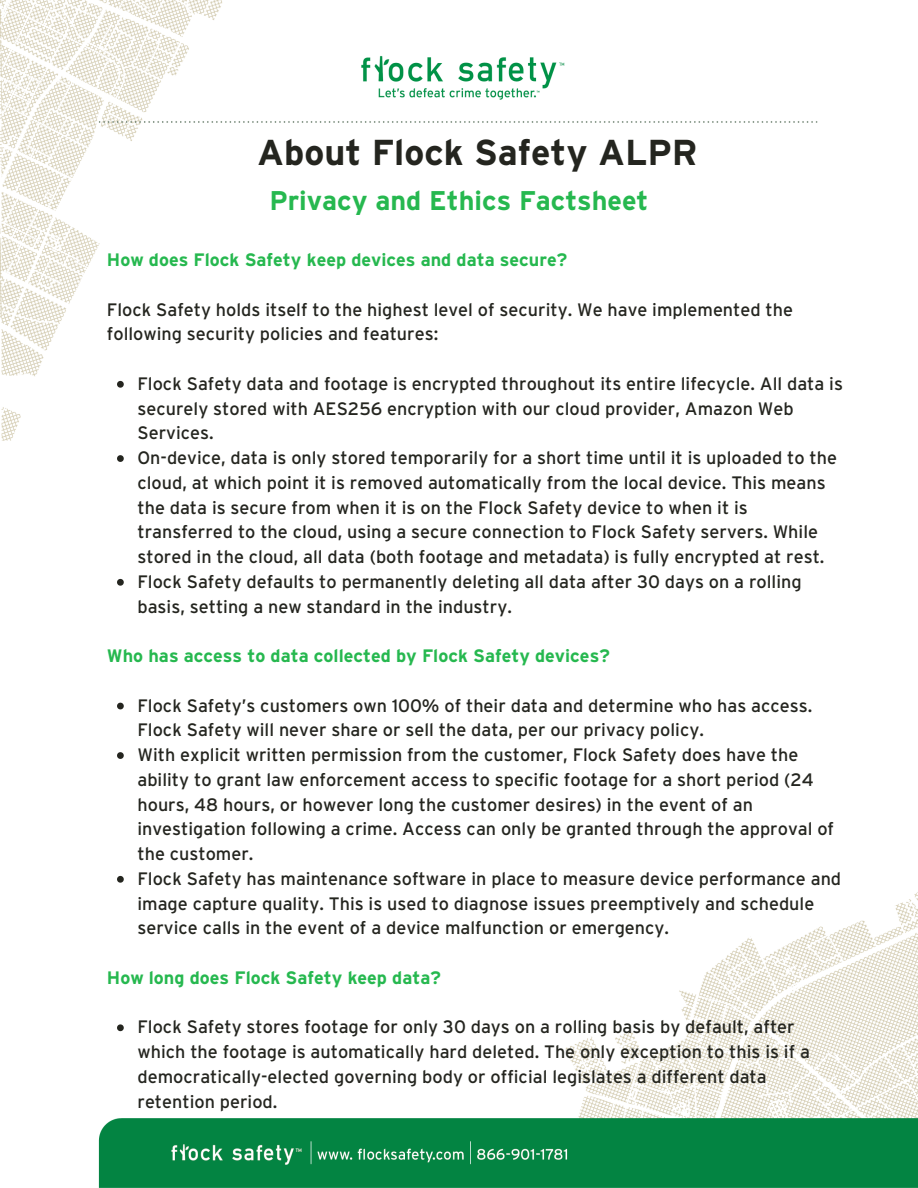
<style>
.page{position:relative;width:918px;height:1188px;background:#fff}
.page>*{position:absolute;margin:0;border:0;box-sizing:border-box;transform-origin:0 0}
.t1{font:700 36px "Interstate";color:#24251f}
.t2{font:700 27px "Interstate";color:#26b84f}
.t3{font:18px/24.8px "Interstate";color:#24251f}
.t4{font:700 18px "Interstate";color:#26b84f}
</style>
<div class="page">
<img style="left:0;top:0;width:918px;height:1188px">
<svg style="left:117px;top:381px;width:7px;height:7px"></svg>
<svg style="left:117px;top:455px;width:7px;height:7px"></svg>
<svg style="left:117px;top:579px;width:7px;height:7px"></svg>
<svg style="left:117px;top:703px;width:7px;height:6px"></svg>
<svg style="left:117px;top:752px;width:7px;height:7px"></svg>
<svg style="left:117px;top:876px;width:7px;height:7px"></svg>
<svg style="left:117px;top:1024px;width:7px;height:7px"></svg>
<p class="t1" style="left:257px;top:126px;width:442px">About Flock Safety ALPR</p>
<p class="t2" style="left:269px;top:181px;width:381px">Privacy and Ethics Factsheet</p>
<p class="t4" style="left:107px;top:247px;width:462px">How does Flock Safety keep devices and data secure?</p>
<p class="t3" style="left:107px;top:296px;width:688px">Flock Safety holds itself to the highest level of security. We have implemented the following security policies and features:</p>
<p class="t3" style="left:137px;top:370px;width:707px">Flock Safety data and footage is encrypted throughout its entire lifecycle. All data is securely stored with AES256 encryption with our cloud provider, Amazon Web<br>Services.</p>
<p class="t3" style="left:137px;top:444px;width:701px">On-device, data is only stored temporarily for a short time until it is uploaded to the cloud, at which point it is removed automatically from the local device. This means the data is secure from when it is on the Flock Safety device to when it is transferred to the cloud, using a secure connection to Flock Safety servers. While stored in the cloud, all data (both footage and metadata) is fully encrypted at rest.</p>
<p class="t3" style="left:137px;top:568px;width:666px">Flock Safety defaults to permanently deleting all data after 30 days on a rolling basis, setting a new standard in the industry.</p>
<p class="t4" style="left:107px;top:643px;width:504px">Who has access to data collected by Flock Safety devices?</p>
<p class="t3" style="left:137px;top:692px;width:676px">Flock Safety’s customers own 100% of their data and determine who has access.<br>Flock Safety will never share or sell the data, per our privacy policy.</p>
<p class="t3" style="left:137px;top:741px;width:698px">With explicit written permission from the customer, Flock Safety does have the ability to grant law enforcement access to specific footage for a short period (24 hours, 48 hours, or however long the customer desires) in the event of an investigation following a crime. Access can only be granted through the approval of the customer.</p>
<p class="t3" style="left:137px;top:865px;width:705px">Flock Safety has maintenance software in place to measure device performance and image capture quality. This is used to diagnose issues preemptively and schedule service calls in the event of a device malfunction or emergency.</p>
<p class="t4" style="left:107px;top:964px;width:335px">How long does Flock Safety keep data?</p>
<p class="t3" style="left:137px;top:1014px;width:674px">Flock Safety stores footage for only 30 days on a rolling basis by default, after which the footage is automatically hard deleted. The only exception to this is if a democratically-elected governing body or official legislates a different data retention period.</p>
</div>
